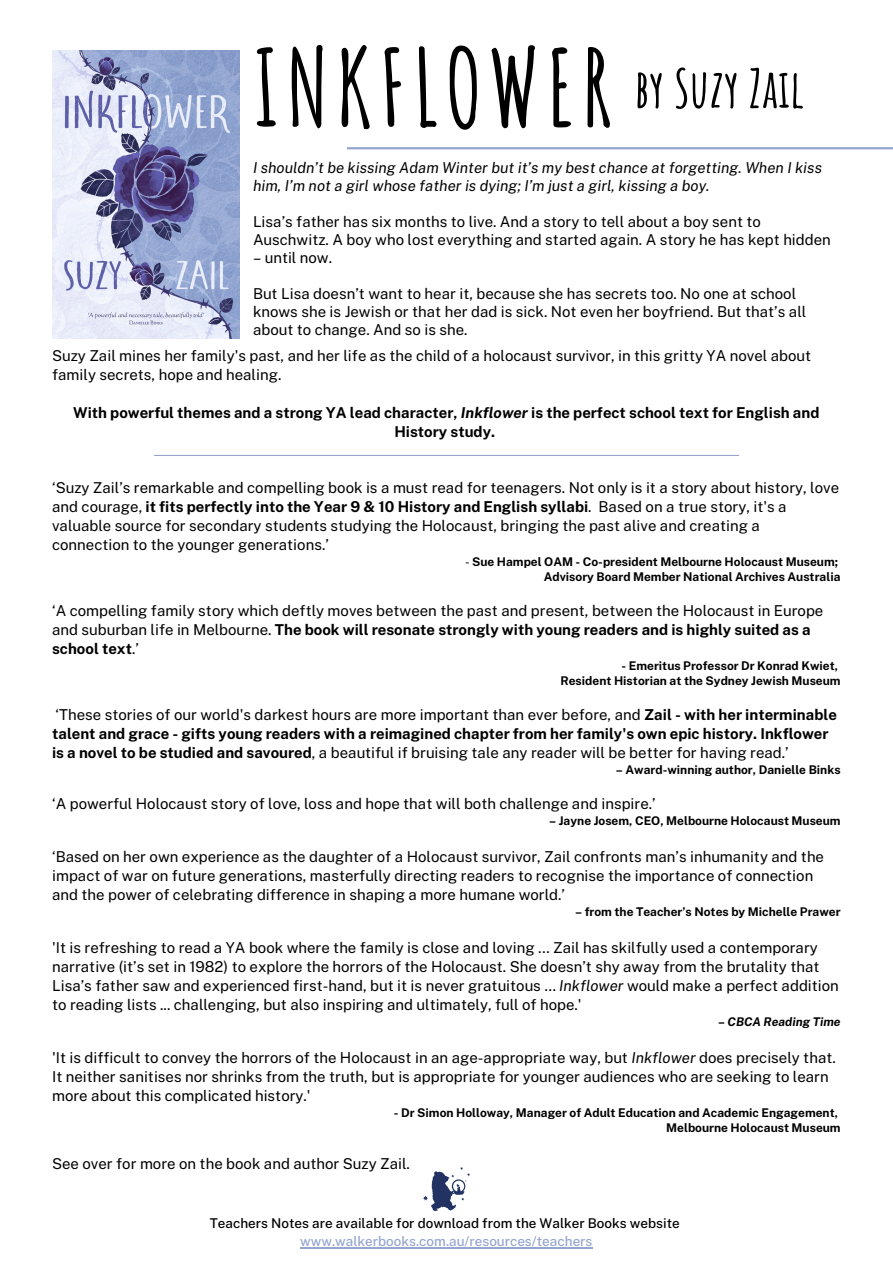
<style>
.page{position:relative;width:893px;height:1264px;background:#fff}
.page>*{position:absolute;margin:0;border:0;box-sizing:border-box;transform-origin:0 0}
.t1{font:700 104.85px "Amatic SC";letter-spacing:.06em;color:#000}
.t2{font:700 52.5px "Amatic SC";color:#000}
.t3{font:15px/19px "Public Sans";color:#000}
.t4{font:700 15px/19px "Public Sans";color:#000;text-align:center}
.t5{font:italic 15px/18px "Public Sans";color:#000}
.t6{font:500 13.5px "Public Sans";color:#000}
.t7{font:500 13.5px "Public Sans";color:#95a5d0}
.t8{font:700 12px "Public Sans";color:#000}
.t9{font:italic 700 12px "Public Sans";color:#000}
.s1{font-style:italic}
.s2{font-weight:700}
.s3{font-weight:400}
</style>
<div class="page">
<img style="left:423px;top:1167px;width:46px;height:42px">
<img style="left:52px;top:51px;width:188px;height:287px">
<hr style="left:300px;top:1246px;width:292px;height:2px;background:#95a5d0">
<hr style="left:347px;top:147px;width:545px;height:2px;background:#95a5d0">
<hr style="left:154px;top:455px;width:585px;height:1px;background:#95a5d0">
<p class="t1" style="left:253px;top:20px;width:360px">INKFLOWER</p>
<p class="t2" style="left:634px;top:54px;width:171px">by Suzy Zail</p>
<p class="t5" style="left:253px;top:159px;width:570px">I shouldn’t be kissing Adam Winter but it’s my best chance at forgetting. When I kiss him, I’m not a girl whose father is dying; I’m just a girl, kissing a boy.</p>
<p class="t3" style="left:253px;top:212px;width:579px;line-height:18px">Lisa’s father has six months to live. And a story to tell about a boy sent to<br>Auschwitz. A boy who lost everything and started again. A story he has kept hidden</p>
<p class="t3" style="left:253px;top:248px;width:81px">– until now.</p>
<p class="t3" style="left:253px;top:284px;width:554px;line-height:18px">But Lisa doesn’t want to hear it, because she has secrets too. No one at school knows she is Jewish or that her dad is sick. Not even her boyfriend. But that’s all about to change. And so is she.</p>
<p class="t3" style="left:52px;top:345px;width:760px">Suzy Zail mines her family's past, and her life as the child of a holocaust survivor, in this gritty YA novel about family secrets, hope and healing.</p>
<p class="t4" style="left:73px;top:402px;width:747px">With powerful themes and a strong YA lead character, <span class="s1">Inkflower</span> is the perfect school text for English and<br>History study.</p>
<p class="t3" style="left:52px;top:478px;width:788px">‘Suzy Zail’s remarkable and compelling book is a must read for teenagers. Not only is it a story about history, love and courage, <span class="s2">it fits perfectly into the Year 9 &amp; 10 History and English syllabi</span>. Based on a true story, it's a valuable source for secondary students studying the Holocaust, bringing the past alive and creating a connection to the younger generations.’</p>
<p class="t8" style="left:465px;top:555px;width:374px"><span class="s3">-</span> Sue Hampel OAM - Co-president Melbourne Holocaust Museum;</p>
<p class="t8" style="left:543px;top:570px;width:298px">Advisory Board Member National Archives Australia</p>
<p class="t3" style="left:52px;top:601px;width:772px">‘A compelling family story which deftly moves between the past and present, between the Holocaust in Europe and suburban life in Melbourne. <span class="s2">The book will resonate strongly with young readers and is highly suited as a school text</span>.’</p>
<p class="t8" style="left:621px;top:659px;width:218px">- Emeritus Professor Dr Konrad Kwiet,</p>
<p class="t8" style="left:560px;top:674px;width:281px">Resident Historian at the Sydney Jewish Museum</p>
<p class="t4" style="left:52px;top:705px;width:786px;text-align:left"><span class="s3">‘These stories of our world's darkest hours are more important than ever before, and</span> Zail - with her interminable talent and grace - gifts young readers with a reimagined chapter from her family's own epic history. Inkflower is a novel to be studied and savoured<span class="s3">, a beautiful if bruising tale any reader will be better for having read.’</span></p>
<p class="t8" style="left:615px;top:763px;width:226px">– Award-winning author, Danielle Binks</p>
<p class="t3" style="left:52px;top:794px;width:605px">‘A powerful Holocaust story of love, loss and hope that will both challenge and inspire.’</p>
<p class="t8" style="left:549px;top:814px;width:293px">– Jayne Josem, CEO, Melbourne Holocaust Museum</p>
<p class="t3" style="left:52px;top:847px;width:773px">‘Based on her own experience as the daughter of a Holocaust survivor, Zail confronts man’s inhumanity and the impact of war on future generations, masterfully directing readers to recognise the importance of connection and the power of celebrating difference in shaping a more humane world.’</p>
<p class="t8" style="left:575px;top:904px;width:267px">– from the Teacher’s Notes by Michelle Prawer</p>
<p class="t3" style="left:52px;top:938px;width:788px">'It is refreshing to read a YA book where the family is close and loving … Zail has skilfully used a contemporary narrative (it’s set in 1982) to explore the horrors of the Holocaust. She doesn’t shy away from the brutality that Lisa’s father saw and experienced first-hand, but it is never gratuitous … <span class="s1">Inkflower</span> would make a perfect addition to reading lists ... challenging, but also inspiring and ultimately, full of hope.'</p>
<p class="t9" style="left:718px;top:1014px;width:124px">– CBCA Reading Time</p>
<p class="t3" style="left:52px;top:1048px;width:785px">'It is difficult to convey the horrors of the Holocaust in an age-appropriate way, but <span class="s1">Inkflower</span> does precisely that.<br>It neither sanitises nor shrinks from the truth, but is appropriate for younger audiences who are seeking to learn more about this complicated history.'</p>
<p class="t8" style="left:394px;top:1105px;width:445px">- Dr Simon Holloway, Manager of Adult Education and Academic Engagement,</p>
<p class="t8" style="left:666px;top:1120px;width:176px">Melbourne Holocaust Museum</p>
<p class="t3" style="left:52px;top:1154px;width:359px">See over for more on the book and author Suzy Zail.</p>
<p class="t6" style="left:210px;top:1214px;width:471px">Teachers Notes are available for download from the Walker Books website</p>
<p class="t7" style="left:300px;top:1232px;width:294px">www.walkerbooks.com.au/resources/teachers</p>
</div>
